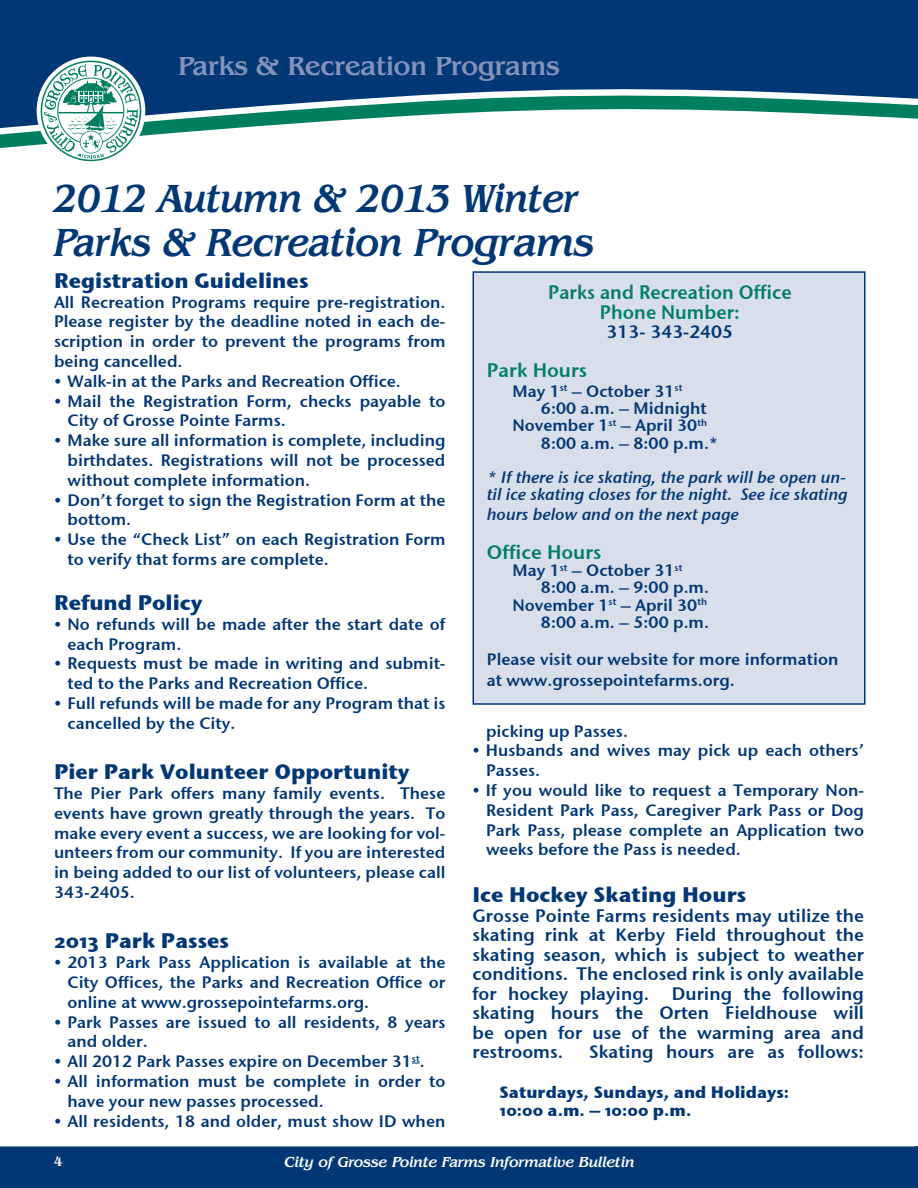
<style>
.page{position:relative;width:918px;height:1188px;background:#fff}
.page>*{position:absolute;margin:0;border:0;box-sizing:border-box;transform-origin:0 0}
._3column_head{font:italic 500 40.5px "Benguiat IT Cby BT";color:#013775;scale:.93 1}
.t1{font:500 27px "Benguiat IT Cby BT";color:#8493bb}
.recsubhead{font:21px "Stone Sans OSITCTT Bold";color:#013775}
.generalbody{font:21px "Stone Sans OSITCTT Bold";color:#013775}
.recbodystyle{font:19.5px "Stone Sans Sem ITCTT Semi";color:#007f60;scale:.96 1}
.recbodystyle-2{font:19.5px "Stone Sans Sem ITCTT Semi";color:#007f60}
.recbodystyle-3{font:18px/19.5px "Stone Sans Sem ITCTT Semi";color:#013775;text-align:justify}
.generalbody-2{font:16.5px/19.8px "Stone Sans Sem ITCTT Semi";color:#013775}
.recbodystyle-4{font:16.5px "Stone Sans Sem ITCTT Semi";color:#013775}
.t2{font:16.5px/17.2px "Stone Sans Sem ITCTT Semi Ita";color:#013775}
.recdescription{font:16.5px "Stone Sans OSITCTT Bold";color:#013775}
.t3{font:italic 500 15px "Benguiat IT Cby BT";color:#fff}
.t4{font:500 13.5px "Benguiat IT Cby BT";color:#fff}
</style>
<div class="page">
<div style="left:0;top:1146px;width:918px;height:42px;background:#013775"></div>
<div style="left:0;top:0;width:918px;height:56px;background:#013775"></div>
<svg style="left:0;top:56px;width:918px;height:92px"></svg>
<svg style="left:33px;top:0;width:116px;height:162px"></svg>
<div style="left:472px;top:271px;width:394px;height:434px;background:#d9deeb;border:2px solid #013775"></div>
<p class="t1" style="left:178px;top:49px;width:383px">Parks &amp; Recreation Programs</p>
<p class="_3column_head" style="left:54px;top:174px;width:566px">2012 Autumn &amp; 2013 Winter</p>
<p class="_3column_head" style="left:54px;top:217px;width:583px">Parks &amp; Recreation Programs</p>
<p class="recsubhead" style="left:54px;top:267px;width:256px">Registration Guidelines</p>
<p class="generalbody-2" style="left:54px;top:292px;width:393px;text-align:justify">All Recreation Programs require pre-registration.<br>Please register by the deadline noted in each de&shy;scription in order to prevent the programs from being cancelled.</p>
<p class="generalbody-2" style="left:54px;top:371px;width:348px">• Walk-in at the Parks and Recreation Office.</p>
<p class="generalbody-2" style="left:68px;top:391px;width:380px;text-indent:-14px">• Mail the Registration Form, checks payable to<br>City of Grosse Pointe Farms.</p>
<p class="generalbody-2" style="left:68px;top:430px;width:379px;text-align:justify;text-indent:-14px">• Make sure all information is complete, including birthdates. Registrations will not be processed without complete information.</p>
<p class="generalbody-2" style="left:68px;top:490px;width:380px;text-indent:-14px">• Don’t forget to sign the Registration Form at the bottom.</p>
<p class="generalbody-2" style="left:68px;top:529px;width:380px;text-indent:-14px">• Use the “Check List” on each Registration Form to verify that forms are complete.</p>
<p class="recsubhead" style="left:54px;top:589px;width:150px">Refund Policy</p>
<p class="generalbody-2" style="left:68px;top:614px;width:380px;text-indent:-14px">• No refunds will be made after the start date of each Program.</p>
<p class="generalbody-2" style="left:68px;top:654px;width:380px;text-indent:-14px">• Requests must be made in writing and submit&shy;ted to the Parks and Recreation Office.</p>
<p class="generalbody-2" style="left:68px;top:693px;width:380px;text-indent:-14px">• Full refunds will be made for any Program that is cancelled by the City.</p>
<p class="recsubhead" style="left:54px;top:758px;width:357px">Pier Park Volunteer Opportunity</p>
<p class="generalbody-2" style="left:54px;top:783px;width:393px;text-align:justify">The Pier Park offers many family events. These events have grown greatly through the years. To make every event a success, we are looking for vol&shy;unteers from our community. If you are interested in being added to our list of volunteers, please call 343-2405.</p>
<p class="generalbody" style="left:54px;top:928px;width:177px">2013 Park Passes</p>
<p class="generalbody-2" style="left:68px;top:952px;width:380px;text-align:justify;text-indent:-14px">• 2013 Park Pass Application is available at the City Offices, the Parks and Recreation Office or online at www.grossepointefarms.org.</p>
<p class="generalbody-2" style="left:68px;top:1012px;width:379px;text-indent:-14px">• Park Passes are issued to all residents, 8 years and older.</p>
<p class="generalbody-2" style="left:54px;top:1051px;width:372px">• All 2012 Park Passes expire on December 31<sup>st</sup>.</p>
<p class="generalbody-2" style="left:68px;top:1071px;width:379px;text-indent:-14px">• All information must be complete in order to have your new passes processed.</p>
<p class="generalbody-2" style="left:54px;top:1111px;width:393px">• All residents, 18 and older, must show ID when</p>
<p class="recbodystyle" style="left:548px;top:281px;width:255px">Parks and Recreation Office</p>
<p class="recbodystyle" style="left:600px;top:300px;width:147px">Phone Number:</p>
<p class="recbodystyle-3" style="left:607px;top:322px;width:128px">313- 343-2405</p>
<p class="recbodystyle-2" style="left:487px;top:359px;width:102px">Park Hours</p>
<p class="recbodystyle-4" style="left:512px;top:381px;width:171px">May 1<sup>st</sup> – October 31<sup>st</sup></p>
<p class="recbodystyle-4" style="left:541px;top:398px;width:167px">6:00 a.m. – Midnight</p>
<p class="recbodystyle-4" style="left:512px;top:415px;width:196px">November 1<sup>st</sup> – April 30<sup>th</sup></p>
<p class="recbodystyle-4" style="left:541px;top:433px;width:178px">8:00 a.m. – 8:00 p.m.*</p>
<p class="t2" style="left:487px;top:469px;width:362px">* If there is ice skating, the park will be open un&shy;til ice skating closes for the night. See ice skating</p>
<p class="t2" style="left:487px;top:506px;width:253px">hours below and on the next page</p>
<p class="recbodystyle-2" style="left:487px;top:540px;width:116px">Office Hours</p>
<p class="recbodystyle-4" style="left:512px;top:560px;width:171px">May 1<sup>st</sup> – October 31<sup>st</sup></p>
<p class="recbodystyle-4" style="left:541px;top:577px;width:170px">8:00 a.m. – 9:00 p.m.</p>
<p class="recbodystyle-4" style="left:512px;top:595px;width:196px">November 1<sup>st</sup> – April 30<sup>th</sup></p>
<p class="recbodystyle-4" style="left:541px;top:612px;width:170px">8:00 a.m. – 5:00 p.m.</p>
<p class="generalbody-2" style="left:487px;top:648px;width:353px;line-height:21.6px">Please visit our website for more information at www.grossepointefarms.org.</p>
<p class="generalbody-2" style="left:486px;top:721px;width:144px">picking up Passes.</p>
<p class="generalbody-2" style="left:486px;top:741px;width:379px;text-indent:-14px">• Husbands and wives may pick up each others’<br>Passes.</p>
<p class="generalbody-2" style="left:486px;top:780px;width:380px;text-align:justify;text-indent:-14px">• If you would like to request a Temporary Non-Resident Park Pass, Caregiver Park Pass or Dog Park Pass, please complete an Application two weeks before the Pass is needed.</p>
<p class="recsubhead" style="left:472px;top:881px;width:275px">Ice Hockey Skating Hours</p>
<p class="recbodystyle-3" style="left:472px;top:905px;width:393px">Grosse Pointe Farms residents may utilize the skating rink at Kerby Field throughout the skating season, which is subject to weather conditions. The enclosed rink is only available for hockey playing.</p>
<p class="recbodystyle-3" style="left:472px;top:983px;width:393px;text-indent:199px">During the following skating hours the Orten Fieldhouse will be open for use of the warming area and restrooms.</p>
<p class="recbodystyle-3" style="left:589px;top:1042px;width:276px">Skating hours are as follows:</p>
<p class="recdescription" style="left:500px;top:1081px;width:291px">Saturdays, Sundays, and Holidays:</p>
<p class="recdescription" style="left:500px;top:1099px;width:193px">10:00 a.m. – 10:00 p.m.</p>
<p class="t4" style="left:54px;top:1154px;width:10px">4</p>
<p class="t3" style="left:284px;top:1153px;width:352px">City of Grosse Pointe Farms Informative Bulletin</p>
</div>
